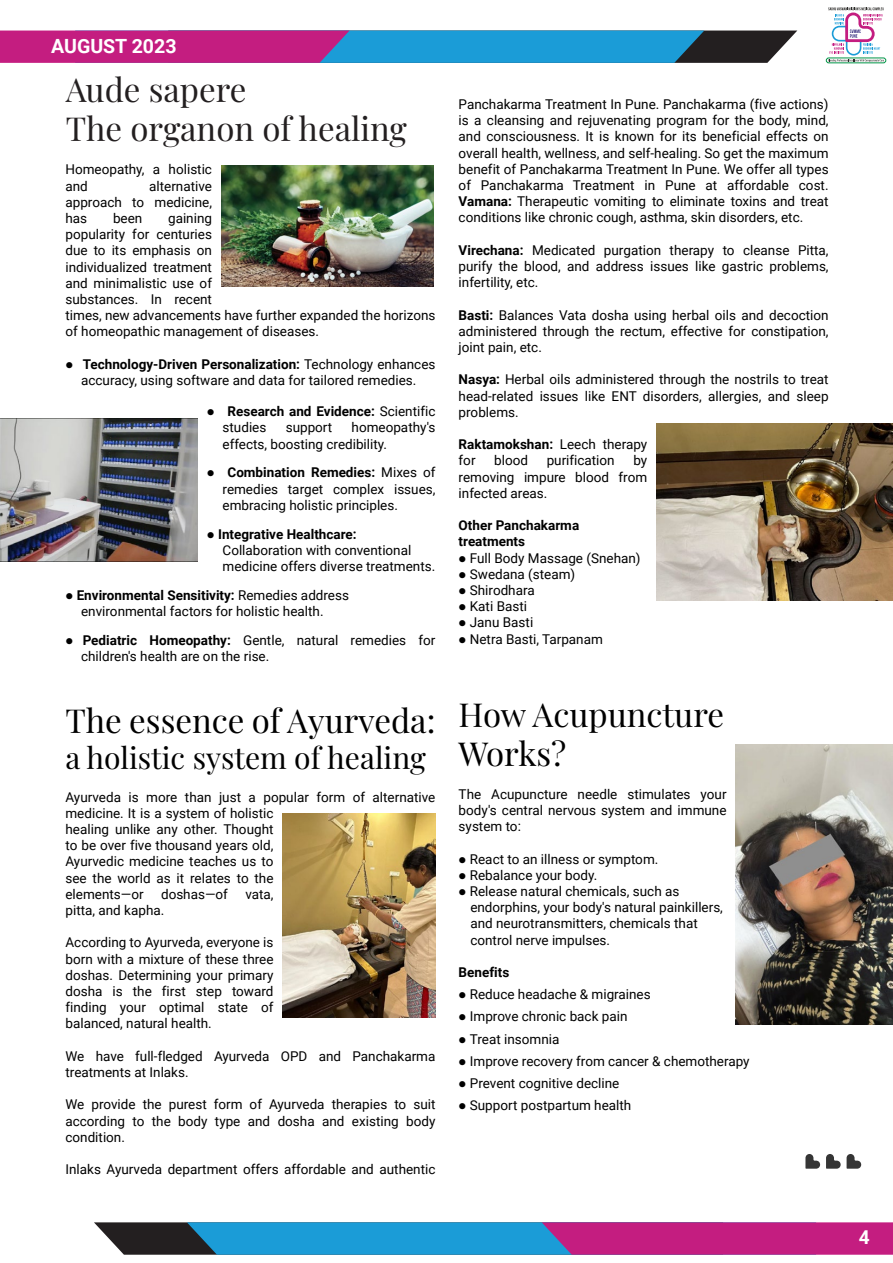
<style>
.page{position:relative;width:893px;height:1263px;background:#fff}
.page>*{position:absolute;margin:0;border:0;box-sizing:border-box;transform-origin:0 0}
.t1{font:33px/39.6px "Playfair Display";color:#000}
.t2{font:33px/39.6px "Playfair Display";color:#231f20}
.t3{font:30px "Playfair Display";color:#000}
.t4{font:700 19.5px "Roboto";color:#fff}
.t5{font:700 19.05px "Roboto";color:#fff}
.t6{font:13.5px/16.2px "Roboto";color:#000}
.t7{font:700 13.5px/16.2px "Roboto";color:#000}
.s1{font-weight:700}
.s2{font-weight:400}
</style>
<div class="page">
<svg style="left:828px;top:7px;width:56px;height:54px"></svg>
<div style="left:826px;top:58px;width:60px;height:5px;border:1px solid #019547;border-radius:2px"></div>
<svg style="left:0;top:31px;width:797px;height:32px;background:#675a9d"></svg>
<svg style="left:94px;top:1222px;width:799px;height:33px;background:#675b9e"></svg>
<img style="left:221px;top:165px;width:212px;height:122px">
<img style="left:283px;top:814px;width:152px;height:204px">
<img style="left:0;top:419px;width:198px;height:143px">
<img style="left:656px;top:423px;width:237px;height:178px">
<img style="left:735px;top:745px;width:158px;height:279px">
<svg style="left:826px;top:1154px;width:15px;height:15px"></svg>
<svg style="left:805px;top:1154px;width:15px;height:15px"></svg>
<svg style="left:847px;top:1154px;width:14px;height:15px"></svg>
<h3 class="t4" style="left:51px;top:33px;width:127px">AUGUST 2023</h3>
<h1 class="t2" style="left:66px;top:67px;width:343px">Aude sapere<br>The organon of healing</h1>
<p class="t6" style="left:65px;top:161px;width:148px">Homeopathy, a holistic and</p>
<p class="t6" style="left:65px;top:177px;width:148px;text-align:justify;text-indent:84px">alternative approach to medicine, has</p>
<p class="t6" style="left:113px;top:210px;width:31px">been</p>
<p class="t6" style="left:65px;top:210px;width:371px;text-indent:103px">gaining<br>popularity for centuries<br>due to its emphasis on<br>individualized treatment<br>and minimalistic use of<br>substances. In recent<br>times, new advancements have further expanded the horizons of homeopathic management of diseases.</p>
<p class="t6" style="left:65px;top:355px;width:371px;text-align:center">● <span class="s1">Technology-Driven Personalization:</span> Technology enhances accuracy, using software and data for tailored remedies.</p>
<p class="t7" style="left:223px;top:403px;width:214px;text-indent:-16px">● Research and Evidence: <span class="s2">Scientific studies</span></p>
<p class="t6" style="left:223px;top:419px;width:214px;text-indent:129px">homeopathy's effects, boosting credibility.</p>
<p class="t6" style="left:223px;top:464px;width:214px;text-align:justify;text-indent:-16px">● <span class="s1">Combination Remedies:</span> Mixes of remedies target complex issues, embracing holistic principles.</p>
<p class="t6" style="left:223px;top:525px;width:214px;text-indent:-16px">● <span class="s1">Integrative Healthcare:<br></span>Collaboration with conventional medicine offers diverse treatments.</p>
<p class="t6" style="left:81px;top:586px;width:269px;text-indent:-16px">● <span class="s1">Environmental Sensitivity:</span> Remedies address environmental factors for holistic health.</p>
<p class="t6" style="left:81px;top:631px;width:356px;text-indent:-16px">● <span class="s1">Pediatric Homeopathy:</span> Gentle, natural remedies for children's health are on the rise.</p>
<p class="t6" style="left:286px;top:419px;width:48px">support</p>
<h1 class="t1" style="left:65px;top:698px;width:371px">The essence of Ayurveda:</h1>
<h2 class="t3" style="left:65px;top:734px;width:362px">a holistic system of healing</h2>
<p class="t6" style="left:65px;top:788px;width:371px">Ayurveda is more than just a popular form of alternative medicine. It is a system of holistic<br>healing unlike any other. Thought<br>to be over five thousand years old,<br>Ayurvedic medicine teaches us to<br>see the world as it relates to the<br>elements—or</p>
<p class="t6" style="left:161px;top:885px;width:68px">doshas—of</p>
<p class="t6" style="left:245px;top:885px;width:30px">vata,</p>
<p class="t6" style="left:65px;top:901px;width:100px">pitta, and kapha.</p>
<p class="t6" style="left:65px;top:934px;width:210px;text-align:justify">According to Ayurveda, everyone is born with a mixture of these three doshas. Determining your primary dosha is the first step toward finding your optimal state of balanced, natural health.</p>
<p class="t6" style="left:65px;top:1047px;width:371px">We have full-fledged Ayurveda OPD and Panchakarma treatments at Inlaks.</p>
<p class="t6" style="left:65px;top:1096px;width:371px;text-align:justify">We provide the purest form of Ayurveda therapies to suit according to the body type and dosha and existing body condition.</p>
<p class="t6" style="left:65px;top:1161px;width:371px">Inlaks Ayurveda department offers affordable and authentic</p>
<p class="t6" style="left:459px;top:96px;width:371px;text-align:justify">Panchakarma Treatment In Pune. Panchakarma (five actions) is a cleansing and rejuvenating program for the body, mind, and consciousness. It is known for its beneficial effects on overall health, wellness, and self-healing. So get the maximum benefit of Panchakarma Treatment In Pune. We offer all types of Panchakarma Treatment in Pune at affordable cost.<br><span class="s1">Vamana:</span> Therapeutic vomiting to eliminate toxins and treat conditions like chronic cough, asthma, skin disorders, etc.</p>
<p class="t6" style="left:459px;top:241px;width:371px;text-align:justify"><span class="s1">Virechana:</span> Medicated purgation therapy to cleanse Pitta, purify the blood, and address issues like gastric problems, infertility, etc.</p>
<p class="t6" style="left:459px;top:306px;width:371px;text-align:justify"><span class="s1">Basti:</span> Balances Vata dosha using herbal oils and decoction administered through the rectum, effective for constipation, joint pain, etc.</p>
<p class="t6" style="left:459px;top:371px;width:371px;text-align:justify"><span class="s1">Nasya:</span> Herbal oils administered through the nostrils to treat head-related issues like ENT disorders, allergies, and sleep problems.</p>
<p class="t6" style="left:459px;top:436px;width:190px"><span class="s1">Raktamokshan:</span> Leech therapy for</p>
<p class="t6" style="left:494px;top:452px;width:35px">blood</p>
<p class="t6" style="left:547px;top:452px;width:70px">purification</p>
<p class="t6" style="left:459px;top:452px;width:190px;text-align:justify;text-indent:175px">by removing impure blood from infected areas.</p>
<p class="t7" style="left:459px;top:517px;width:122px">Other Panchakarma treatments</p>
<p class="t6" style="left:459px;top:549px;width:183px">● Full Body Massage (Snehan)</p>
<p class="t6" style="left:459px;top:565px;width:118px">● Swedana (steam)</p>
<p class="t6" style="left:459px;top:582px;width:78px">● Shirodhara</p>
<p class="t6" style="left:459px;top:598px;width:70px">● Kati Basti</p>
<p class="t6" style="left:459px;top:614px;width:76px">● Janu Basti</p>
<p class="t6" style="left:459px;top:630px;width:146px">● Netra Basti, Tarpanam</p>
<h1 class="t1" style="left:459px;top:692px;width:267px">How Acupuncture<br>Works?</h1>
<p class="t6" style="left:459px;top:785px;width:269px;text-align:justify">The Acupuncture needle stimulates your body's central nervous system and immune system to:</p>
<p class="t6" style="left:459px;top:850px;width:201px">● React to an illness or symptom.</p>
<p class="t6" style="left:459px;top:866px;width:140px">● Rebalance your body.</p>
<p class="t6" style="left:470px;top:882px;width:254px;text-indent:-12px">● Release natural chemicals, such as endorphins, your body's natural painkillers, and neurotransmitters, chemicals that control nerve impulses.</p>
<p class="t7" style="left:459px;top:963px;width:52px">Benefits</p>
<p class="t6" style="left:459px;top:986px;width:194px">● Reduce headache &amp; migraines</p>
<p class="t6" style="left:459px;top:1008px;width:170px">● Improve chronic back pain</p>
<p class="t6" style="left:459px;top:1030px;width:102px">● Treat insomnia</p>
<p class="t6" style="left:459px;top:1052px;width:292px">● Improve recovery from cancer &amp; chemotherapy</p>
<p class="t6" style="left:459px;top:1074px;width:162px">● Prevent cognitive decline</p>
<p class="t6" style="left:459px;top:1097px;width:174px">● Support postpartum health</p>
<h3 class="t5" style="left:859px;top:1224px;width:12px">4</h3>
</div>
